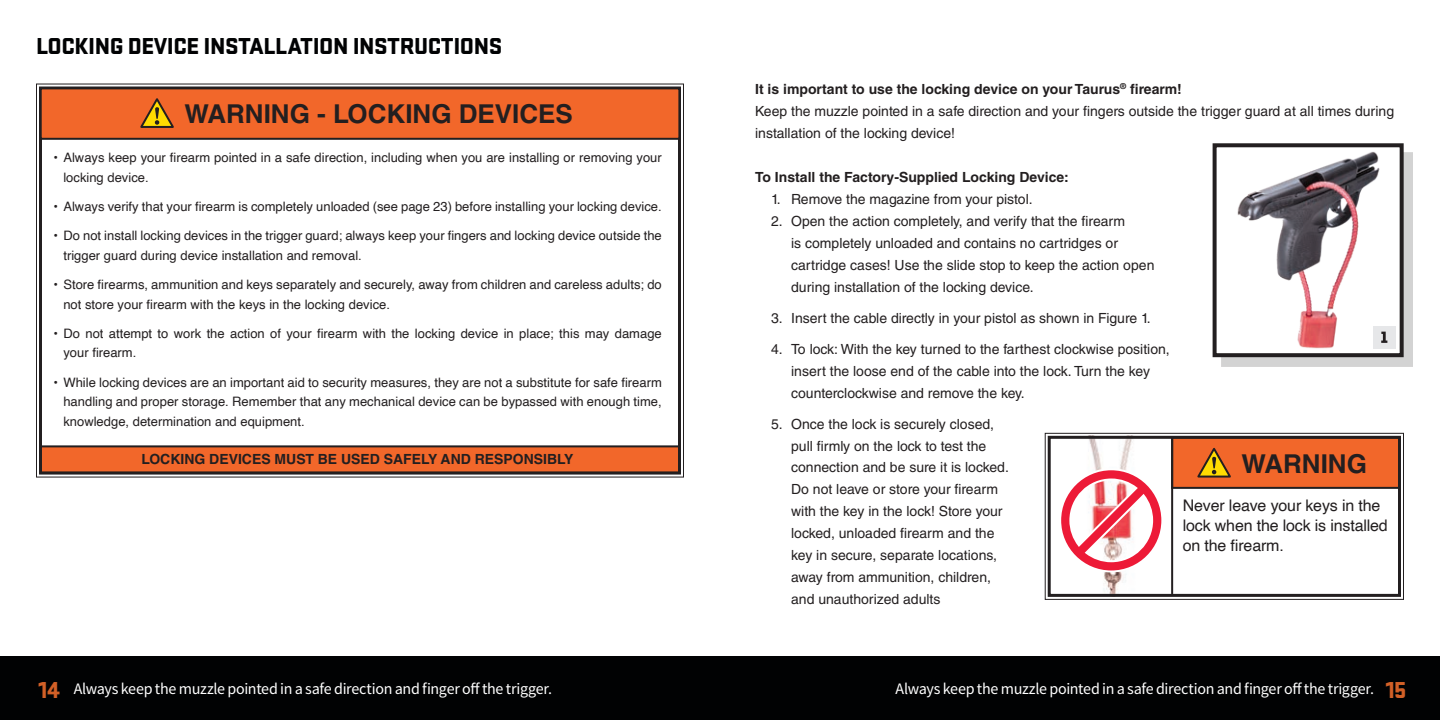
<style>
.page{position:relative;width:1440px;height:720px;background:#fff}
.page>*{position:absolute;margin:0;border:0;box-sizing:border-box;transform-origin:0 0}
.t1{font:700 26px "Helvetica LT Std";color:#231f20}
.t2{font:900 24px "Stratum 2";letter-spacing:-.02em;color:#010203}
.t3{font:16px "Source Sans Pro";letter-spacing:-.02em;color:#fff}
.t4{font:16px/20px "Helvetica";letter-spacing:-.01em;color:#231f20}
.t5{font:14px/22px "Helvetica LT Std";color:#231f20}
.t6{font:700 14px "Helvetica LT Std";color:#231f20}
.t7{font:13px/20px "Helvetica";color:#231f20}
.s1{font-weight:700}
.s2{font-family:"Stratum 2";font-weight:900;font-size:24px;color:#d26027}
</style>
<div class="page">
<div style="left:0;top:657px;width:1440px;height:63px;background:#010203"></div>
<svg style="left:36px;top:83px;width:648px;height:395px"></svg>
<div style="left:39px;top:87px;width:642px;height:388px;border:3px solid #231f20"></div>
<svg style="left:39px;top:86px;width:642px;height:55px;background:#dd652f"></svg>
<svg style="left:1044px;top:432px;width:360px;height:168px"></svg>
<div style="left:1048px;top:436px;width:353px;height:161px;border:3px solid #231f20"></div>
<div style="left:1221px;top:152px;width:192px;height:214px;background:#d3d3d3"></div>
<div style="left:1215px;top:145px;width:187px;height:210px;background:#fff"></div>
<img style="left:1237px;top:151px;width:143px;height:198px">
<div style="left:1213px;top:143px;width:191px;height:214px;border:4px solid #231f20"></div>
<div style="left:1373px;top:326px;width:23px;height:23px;background:#e6e7e9"></div>
<svg style="left:1381px;top:332px;width:6px;height:11px"></svg>
<hr style="left:1171px;top:436px;width:2px;height:158px;background:#231f20">
<svg style="left:1170px;top:435px;width:232px;height:55px;background:#d76630"></svg>
<svg style="left:1058px;top:467px;width:106px;height:106px"></svg>
<h2 class="t2" style="left:36px;top:29px;width:468px">LOCKING DEVICE INSTALLATION INSTRUCTIONS</h2>
<h1 class="t1" style="left:184px;top:98px;width:390px">WARNING - LOCKING DEVICES</h1>
<p class="t7" style="left:63px;top:147px;width:600px;text-indent:-10px">• Always keep your firearm pointed in a safe direction, including when you are installing or removing your locking device.</p>
<p class="t7" style="left:53px;top:196px;width:610px">• Always verify that your firearm is completely unloaded (see page 23) before installing your locking device.</p>
<p class="t7" style="left:63px;top:225px;width:600px;text-indent:-10px">• Do not install locking devices in the trigger guard; always keep your fingers and locking device outside the trigger guard during device installation and removal.</p>
<p class="t7" style="left:63px;top:274px;width:600px;text-indent:-10px">• Store firearms, ammunition and keys separately and securely, away from children and careless adults; do not store your firearm with the keys in the locking device.</p>
<p class="t7" style="left:63px;top:323px;width:600px;text-indent:-10px">• Do not attempt to work the action of your firearm with the locking device in place; this may damage your firearm.</p>
<p class="t7" style="left:63px;top:372px;width:600px;text-align:justify;text-indent:-10px">• While locking devices are an important aid to security measures, they are not a substitute for safe firearm handling and proper storage. Remember that any mechanical device can be bypassed with enough time, knowledge, determination and equipment.</p>
<p class="t6" style="left:141px;top:450px;width:433px">LOCKING DEVICES MUST BE USED SAFELY AND RESPONSIBLY</p>
<p class="t5" style="left:755px;top:78px;width:641px"><span class="s1">It is important to use the locking device on your Taurus</span><sup>®</sup> <span class="s1">firearm!<br></span>Keep the muzzle pointed in a safe direction and your fingers outside the trigger guard at all times during installation of the locking device!</p>
<p class="t6" style="left:755px;top:168px;width:315px">To Install the Factory-Supplied Locking Device:</p>
<p class="t5" style="left:771px;top:188px;width:263px">1. Remove the magazine from your pistol.</p>
<p class="t5" style="left:791px;top:210px;width:365px;text-indent:-20px">2. Open the action completely, and verify that the firearm<br>is completely unloaded and contains no cartridges or cartridge cases! Use the slide stop to keep the action open during installation of the locking device.</p>
<p class="t5" style="left:771px;top:307px;width:381px">3. Insert the cable directly in your pistol as shown in Figure 1.</p>
<p class="t5" style="left:791px;top:338px;width:380px;text-indent:-20px">4. To lock: With the key turned to the farthest clockwise position, insert the loose end of the cable into the lock. Turn the key counterclockwise and remove the key.</p>
<p class="t5" style="left:791px;top:413px;width:219px;text-indent:-20px">5. Once the lock is securely closed, pull firmly on the lock to test the connection and be sure it is locked.<br>Do not leave or store your firearm with the key in the lock! Store your locked, unloaded firearm and the key in secure, separate locations, away from ammunition, children, and unauthorized adults</p>
<h1 class="t1" style="left:1241px;top:448px;width:127px">WARNING</h1>
<p class="t4" style="left:1183px;top:496px;width:207px">Never leave your keys in the lock when the lock is installed on the firearm.</p>
<p class="t3" style="left:38px;top:678px;width:515px"><span class="s2">14</span> Always keep the muzzle pointed in a safe direction and finger off the trigger.</p>
<p class="t3" style="left:896px;top:678px;width:512px">Always keep the muzzle pointed in a safe direction and finger off the trigger. <span class="s2">15</span></p>
</div>
